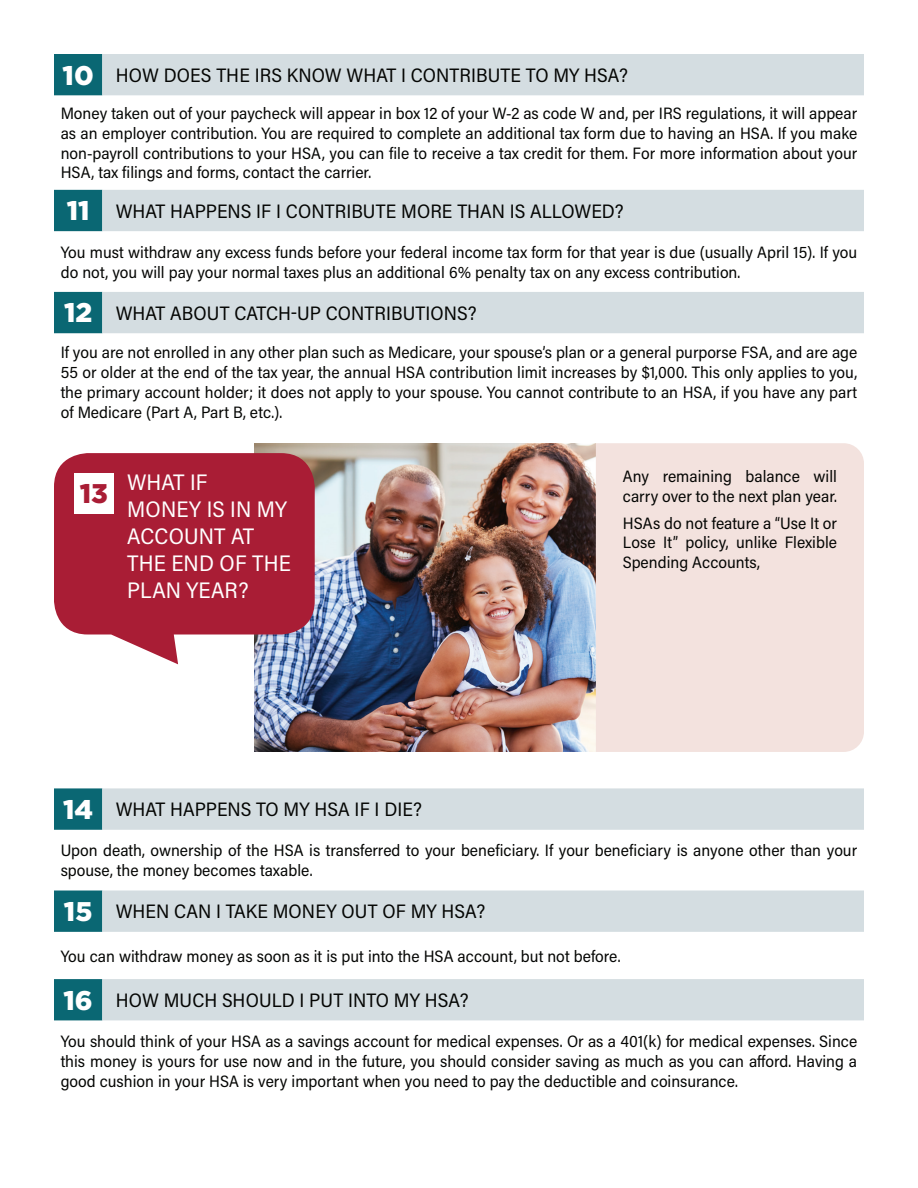
<style>
.page{position:relative;width:918px;height:1188px;background:#fff}
.page>*{position:absolute;margin:0;border:0;box-sizing:border-box;transform-origin:0 0}
.t1{font:900 27px "Gotham";color:#a91d35}
.t2{font:22.5px/27px "Acumin Pro Semi Cond";letter-spacing:.005em;color:#fff}
.t3{font:19.5px "Acumin Pro Semi Cond";letter-spacing:.005em;color:#040503}
.t4{font:16.5px/19.8px "Acumin Pro Semi Cond";color:#040503;text-align:justify}
.s1{font-family:"Gotham";font-weight:900;font-size:27px;color:#fff}
</style>
<div class="page">
<img style="left:255px;top:443px;width:341px;height:309px">
<svg style="left:54px;top:54px;width:48px;height:279px"></svg>
<svg style="left:102px;top:54px;width:762px;height:279px"></svg>
<svg style="left:54px;top:788px;width:48px;height:232px"></svg>
<svg style="left:102px;top:788px;width:762px;height:232px;fill:#d4dde1"></svg>
<div style="left:596px;top:443px;width:268px;height:309px;background:#f3e2de"></div>
<svg style="left:54px;top:453px;width:261px;height:211px;background:#b0394f"></svg>
<div style="left:74px;top:473px;width:40px;height:40px;background:#fff"></div>
<p class="t3" style="left:63px;top:62px;width:567px"><span class="s1">10</span> HOW DOES THE IRS KNOW WHAT I CONTRIBUTE TO MY HSA?</p>
<p class="t4" style="left:61px;top:103px;width:798px">Money taken out of your paycheck will appear in box 12 of your W-2 as code W and, per IRS regulations, it will appear as an employer contribution. You are required to complete an additional tax form due to having an HSA. If you make non-payroll contributions to your HSA, you can file to receive a tax credit for them. For more information about your HSA, tax filings and forms, contact the carrier.</p>
<p class="t3" style="left:67px;top:197px;width:558px"><span class="s1">11</span> WHAT HAPPENS IF I CONTRIBUTE MORE THAN IS ALLOWED?</p>
<p class="t4" style="left:61px;top:241px;width:798px">You must withdraw any excess funds before your federal income tax form for that year is due (usually April 15). If you do not, you will pay your normal taxes plus an additional 6% penalty tax on any excess contribution.</p>
<p class="t3" style="left:64px;top:299px;width:414px"><span class="s1">12</span> WHAT ABOUT CATCH-UP CONTRIBUTIONS?</p>
<p class="t4" style="left:61px;top:342px;width:798px">If you are not enrolled in any other plan such as Medicare, your spouse’s plan or a general purporse FSA, and are age 55 or older at the end of the tax year, the annual HSA contribution limit increases by $1,000. This only applies to you, the primary account holder; it does not apply to your spouse. You cannot contribute to an HSA, if you have any part of Medicare (Part A, Part B, etc.).</p>
<h1 class="t1" style="left:80px;top:478px;width:30px">13</h1>
<h2 class="t2" style="left:127px;top:468px;width:165px">WHAT IF<br>MONEY IS IN MY<br>ACCOUNT AT<br>THE END OF THE<br>PLAN YEAR?</h2>
<p class="t4" style="left:623px;top:466px;width:216px">Any remaining balance will carry over to the next plan year.</p>
<p class="t4" style="left:623px;top:512px;width:216px">HSAs do not feature a “Use It or Lose It” policy, unlike Flexible Spending Accounts,</p>
<p class="t3" style="left:63px;top:796px;width:360px"><span class="s1">14</span> WHAT HAPPENS TO MY HSA IF I DIE?</p>
<p class="t4" style="left:61px;top:840px;width:798px">Upon death, ownership of the HSA is transferred to your beneficiary. If your beneficiary is anyone other than your spouse, the money becomes taxable.</p>
<p class="t3" style="left:64px;top:898px;width:423px"><span class="s1">15</span> WHEN CAN I TAKE MONEY OUT OF MY HSA?</p>
<p class="t4" style="left:61px;top:945px;width:561px">You can withdraw money as soon as it is put into the HSA account, but not before.</p>
<p class="t3" style="left:64px;top:987px;width:407px"><span class="s1">16</span> HOW MUCH SHOULD I PUT INTO MY HSA?</p>
<p class="t4" style="left:61px;top:1031px;width:798px">You should think of your HSA as a savings account for medical expenses. Or as a 401(k) for medical expenses. Since this money is yours for use now and in the future, you should consider saving as much as you can afford. Having a good cushion in your HSA is very important when you need to pay the deductible and coinsurance.</p>
</div>
